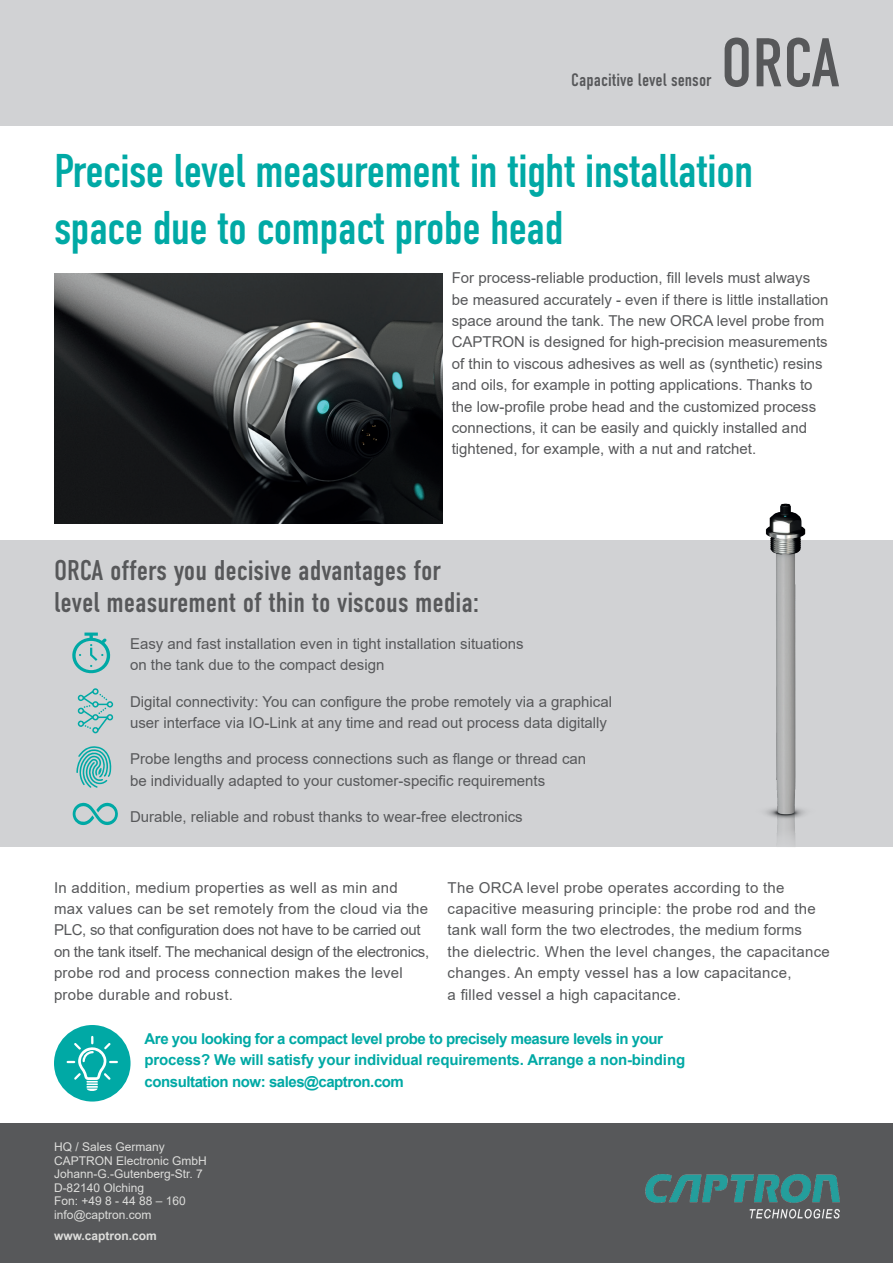
<style>
.page{position:relative;width:893px;height:1263px;background:#fff}
.page>*{position:absolute;margin:0;border:0;box-sizing:border-box;transform-origin:0 0}
.t1{font:68.7px "DIN Condensed";color:#57585a}
.t2{font:47.25px/56.7px "DIN Condensed";letter-spacing:-.02em;color:#00a9a5}
.t3{font:28.5px/31.5px "DIN Condensed";color:#57585a}
.t4{font:18px "DIN Condensed";color:#57585a}
.t5{font:15px/21.5px "Arial";color:#57585a}
.t6{font:15px/21.5px "Arial";letter-spacing:.02em;color:#57585a}
.t7{font:700 15px/21.5px "Arial";letter-spacing:-.03em;color:#00a9a5}
.t8{font:12px/13.5px "Arial";color:#dddddb}
.t9{font:700 12px "Arial";color:#dddddb}
</style>
<div class="page">
<div style="left:0;top:541px;width:893px;height:306px;background:#d1d2d4"></div>
<div style="left:0;top:1123px;width:893px;height:140px;background:#57585a"></div>
<div style="left:0;top:0;width:893px;height:125px;background:#d1d2d4"></div>
<svg style="left:72px;top:632px;width:39px;height:42px"></svg>
<img style="left:54px;top:273px;width:388px;height:250px">
<div style="left:54px;top:1025px;width:77px;height:76px;background:#00a9a5;border-radius:50%"></div>
<svg style="left:67px;top:1036px;width:51px;height:55px"></svg>
<svg style="left:76px;top:746px;width:35px;height:42px"></svg>
<svg style="left:77px;top:688px;width:37px;height:45px"></svg>
<svg style="left:73px;top:803px;width:45px;height:22px"></svg>
<img style="left:645px;top:1174px;width:195px;height:45px">
<img style="left:751px;top:503px;width:70px;height:338px">
<p class="t4" style="left:571px;top:70px;width:142px">Capacitive level sensor</p>
<h1 class="t1" style="left:721px;top:24px;width:120px">ORCA</h1>
<h2 class="t2" style="left:54px;top:144px;width:701px">Precise level measurement in tight installation space due to compact probe head</h2>
<p class="t5" style="left:452px;top:267px;width:378px">For process-reliable production, fill levels must always be measured accurately - even if there is little installation space around the tank. The new ORCA level probe from CAPTRON is designed for high-precision measurements of thin to viscous adhesives as well as (synthetic) resins and oils, for example in potting applications. Thanks to the low-profile probe head and the customized process connections, it can be easily and quickly installed and tightened, for example, with a nut and ratchet.</p>
<h3 class="t3" style="left:54px;top:555px;width:426px">ORCA offers you decisive advantages for level measurement of thin to viscous media:</h3>
<p class="t5" style="left:130px;top:633px;width:395px">Easy and fast installation even in tight installation situations on the tank due to the compact design</p>
<p class="t5" style="left:130px;top:690px;width:483px">Digital connectivity: You can configure the probe remotely via a graphical user interface via IO-Link at any time and read out process data digitally</p>
<p class="t5" style="left:130px;top:748px;width:458px">Probe lengths and process connections such as flange or thread can be individually adapted to your customer-specific requirements</p>
<p class="t5" style="left:130px;top:806px;width:394px">Durable, reliable and robust thanks to wear-free electronics</p>
<p class="t6" style="left:54px;top:876px;width:377px">In addition, medium properties as well as min and max values can be set remotely from the cloud via the PLC, so that configuration does not have to be carried out on the tank itself. The mechanical design of the electronics, probe rod and process connection makes the level probe durable and robust.</p>
<p class="t6" style="left:448px;top:876px;width:384px">The ORCA level probe operates according to the capacitive measuring principle: the probe rod and the tank wall form the two electrodes, the medium forms<br>the dielectric. When the level changes, the capacitance changes. An empty vessel has a low capacitance,<br>a filled vessel a high capacitance.</p>
<p class="t7" style="left:145px;top:1028px;width:542px">Are you looking for a compact level probe to precisely measure levels in your process? We will satisfy your individual requirements. Arrange a non-binding consultation now: sales@captron.com</p>
<p class="t8" style="left:54px;top:1140px;width:154px">HQ / Sales Germany<br>CAPTRON Electronic GmbH<br>Johann-G.-Gutenberg-Str. 7<br>D-82140 Olching<br>Fon: +49 8 - 44 88 – 160 info@captron.com</p>
<p class="t9" style="left:54px;top:1227px;width:104px">www.captron.com</p>
</div>
